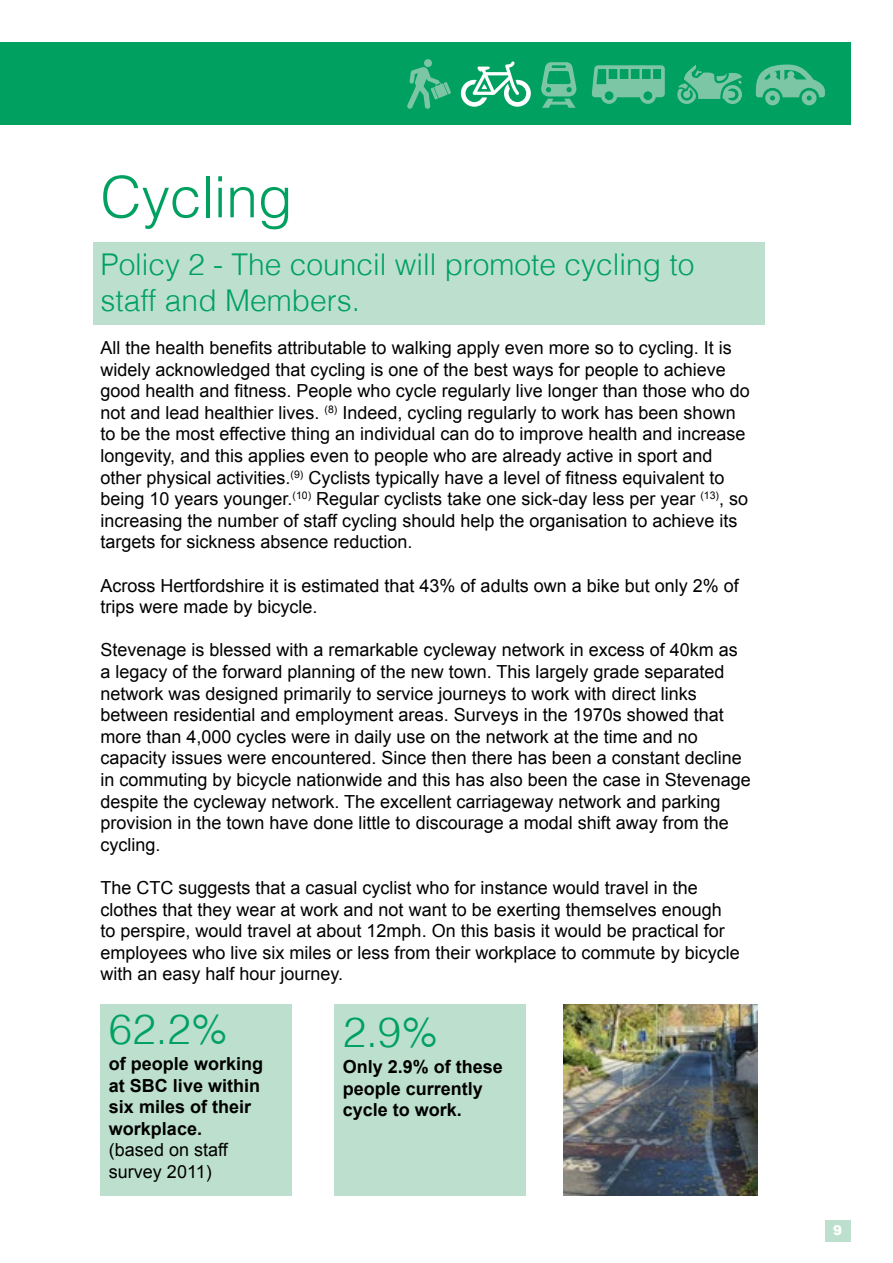
<style>
.page{position:relative;width:893px;height:1263px;background:#fff}
.page>*{position:absolute;margin:0;border:0;box-sizing:border-box;transform-origin:0 0}
.t1{font:300 57px "Helvetica";letter-spacing:-.005em;color:#00a160}
.t2{font:300 42px "Helvetica";color:#00a160}
.t3{font:300 30px/36px "Helvetica";color:#00a160}
.t4{font:18px/21.6px "Arial";color:#000}
.t5{font:700 18px/21.6px "Arial";color:#000}
.t6{font:900 13.5px "Arial";color:#fff}
</style>
<div class="page">
<div style="left:825px;top:1220px;width:25px;height:22px;background:#bde0ce"></div>
<div style="left:93px;top:242px;width:671px;height:83px;background:#bde0ce"></div>
<div style="left:100px;top:1004px;width:192px;height:192px;background:#bde0ce"></div>
<div style="left:334px;top:1004px;width:192px;height:192px;background:#bde0ce"></div>
<img style="left:563px;top:1004px;width:194px;height:192px">
<div style="left:0;top:43px;width:850px;height:82px;background:#00a160"></div>
<svg style="left:756px;top:64px;width:69px;height:41px"></svg>
<div style="left:787px;top:71px;width:7px;height:7px;background:#7dc6a5;border-radius:50%"></div>
<div style="left:770px;top:71px;width:7px;height:7px;background:#7dc6a5;border-radius:50%"></div>
<div style="left:785px;top:76px;width:12px;height:12px;background:#7dc6a5;border-radius:50%"></div>
<div style="left:767px;top:76px;width:12px;height:12px;background:#7dc6a5;border-radius:50%"></div>
<svg style="left:592px;top:65px;width:73px;height:39px"></svg>
<svg style="left:541px;top:62px;width:35px;height:46px"></svg>
<svg style="left:677px;top:65px;width:65px;height:39px"></svg>
<svg style="left:461px;top:61px;width:70px;height:46px"></svg>
<svg style="left:407px;top:59px;width:44px;height:50px"></svg>
<h1 class="t1" style="left:100px;top:161px;width:194px">Cycling</h1>
<h3 class="t3" style="left:100px;top:246px;width:595px">Policy 2 - The council will promote cycling to staff and Members.</h3>
<p class="t4" style="left:100px;top:337px;width:651px">All the health benefits attributable to walking apply even more so to cycling. It is widely acknowledged that cycling is one of the best ways for people to achieve good health and fitness. People who cycle regularly live longer than those who do not and lead healthier lives. <sup>(8)</sup> Indeed, cycling regularly to work has been shown to be the most effective thing an individual can do to improve health and increase longevity, and this applies even to people who are already active in sport and other physical activities.<sup>(9)</sup> Cyclists typically have a level of fitness equivalent to being 10 years younger.<sup>(10)</sup> Regular cyclists take one sick-day less per year <sup>(13)</sup>, so increasing the number of staff cycling should help the organisation to achieve its targets for sickness absence reduction.</p>
<p class="t4" style="left:100px;top:575px;width:640px">Across Hertfordshire it is estimated that 43% of adults own a bike but only 2% of trips were made by bicycle.</p>
<p class="t4" style="left:100px;top:639px;width:652px">Stevenage is blessed with a remarkable cycleway network in excess of 40km as a legacy of the forward planning of the new town. This largely grade separated network was designed primarily to service journeys to work with direct links between residential and employment areas. Surveys in the 1970s showed that more than 4,000 cycles were in daily use on the network at the time and no capacity issues were encountered. Since then there has been a constant decline in commuting by bicycle nationwide and this has also been the case in Stevenage despite the cycleway network. The excellent carriageway network and parking provision in the town have done little to discourage a modal shift away from the cycling.</p>
<p class="t4" style="left:100px;top:877px;width:641px">The CTC suggests that a casual cyclist who for instance would travel in the clothes that they wear at work and not want to be exerting themselves enough to perspire, would travel at about 12mph. On this basis it would be practical for employees who live six miles or less from their workplace to commute by bicycle with an easy half hour journey.</p>
<h2 class="t2" style="left:109px;top:1003px;width:121px">62.2%</h2>
<p class="t5" style="left:109px;top:1053px;width:156px">of people working at SBC live within six miles of their workplace.</p>
<p class="t4" style="left:109px;top:1139px;width:120px">(based on staff survey 2011)</p>
<h2 class="t2" style="left:343px;top:1006px;width:97px">2.9%</h2>
<p class="t5" style="left:343px;top:1056px;width:162px">Only 2.9% of these people currently cycle to work.</p>
<p class="t6" style="left:833px;top:1220px;width:11px">9</p>
</div>
